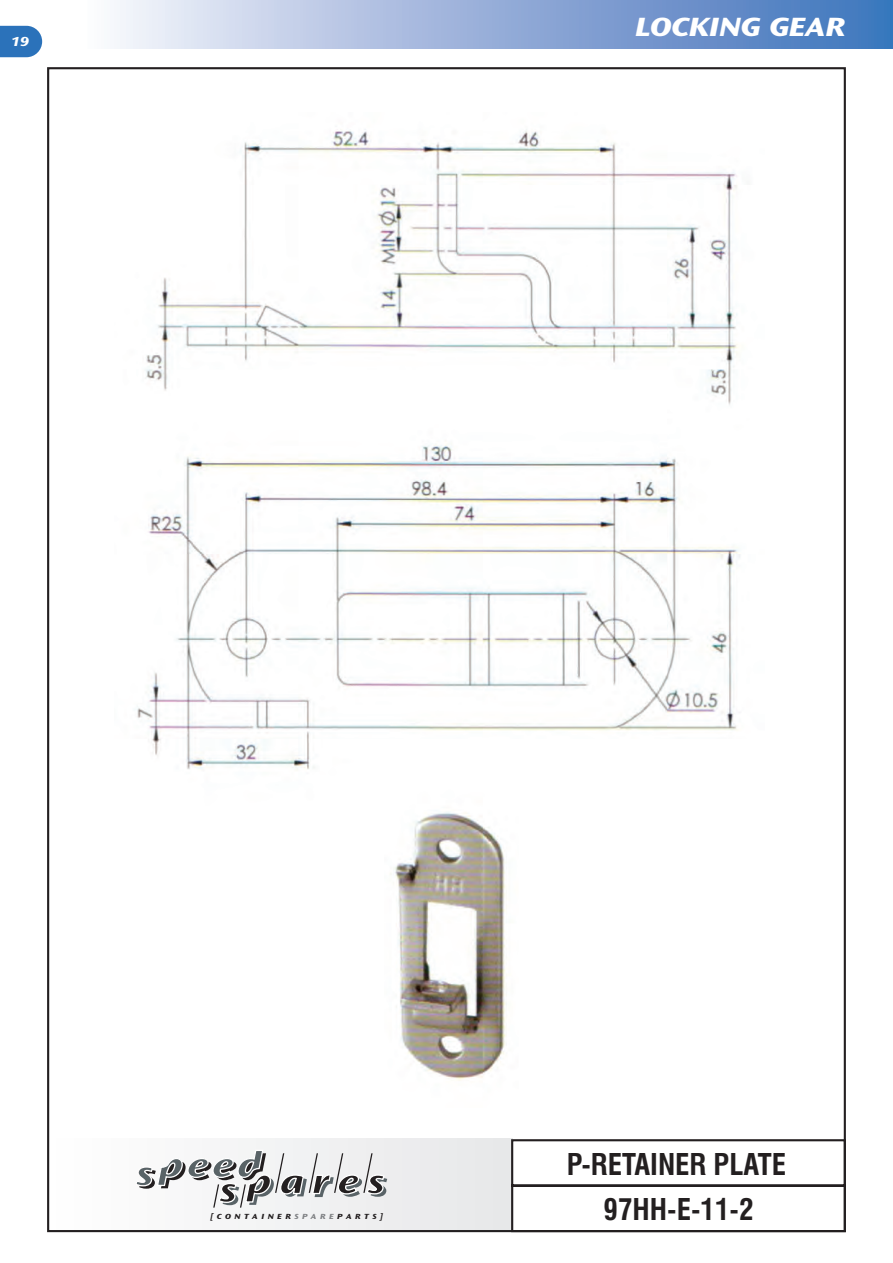
<style>
.page{position:relative;width:893px;height:1263px;background:#fff}
.page>*{position:absolute;margin:0;border:0;box-sizing:border-box;transform-origin:0 0}
.t1{font:700 condensed 29.25px "Swiss 721 BT";color:#231f20}
.t2{font:italic 27.6px "Ocean Sans MMT Italic";color:#fff}
.t3{font:italic 13.8px "Ocean Sans MMT Italic";color:#fff}
.t4{font:italic 7.8px "Ocean Sans MMT Italic";letter-spacing:.46em;color:#231f20}
.s1{color:#808285}
</style>
<div class="page">
<svg style="left:0;top:26px;width:42px;height:31px"></svg>
<div style="left:48px;top:1139px;width:465px;height:92px;background:linear-gradient(to right,#fefefe,#e7e7e9)"></div>
<svg style="left:134px;top:1149px;width:253px;height:58px"></svg>
<svg style="left:510px;top:1138px;width:336px;height:95px"></svg>
<img style="left:137px;top:129px;width:603px;height:952px">
<div style="left:87px;top:0;width:806px;height:48px;background:linear-gradient(to right,#f8f4fb,#3a6fba)"></div>
<p class="t3" style="left:11px;top:33px;width:19px">19</p>
<p class="t2" style="left:635px;top:10px;width:212px">LOCKING GEAR</p>
<p class="t4" style="left:210px;top:1212px;width:174px">[CONTAINER<span class="s1">SPARE</span>PARTS]</p>
<p class="t1" style="left:567px;top:1153px;width:221px">P-RETAINER PLATE</p>
<p class="t1" style="left:604px;top:1198px;width:151px">97HH-E-11-2</p>
</div>
